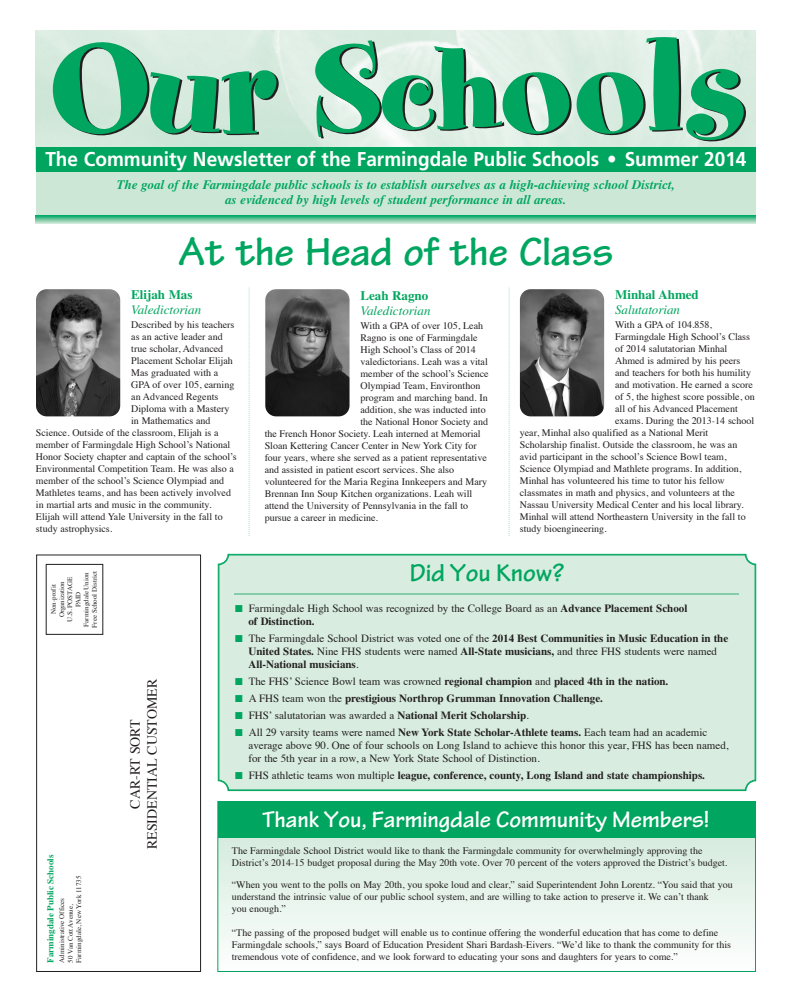
<style>
.page{position:relative;width:792px;height:1008px;background:#fff}
.page>*{position:absolute;margin:0;border:0;box-sizing:border-box;transform-origin:0 0}
.t1{font:140px "Spumoni";color:#00a65f;scale:1.15 1}
.t2{font:700 42px "Tekton Pro";letter-spacing:-.005em;color:#00a65f}
.t3{font:700 26px "Tekton Pro";color:#00a65f}
.t4{font:700 24px "Tekton Pro";color:#fff}
.t5{font:700 20px "Frutiger";color:#fff;scale:.95 1}
.t6{font:14px/16.8px "Times";color:#231f20;text-align:center}
.t7{font:italic 700 13px/15.6px "Times";color:#00a65f;text-align:center}
.t8{font:italic 13px "Times";color:#00a65f}
.t9{font:700 13px "Times";color:#00a65f}
.t10{font:11px/13.2px "Times";color:#231f20}
.t11{font:700 11px "Times";color:#231f20}
.t12{font:10px/12px "Times";color:#231f20}
.t13{font:700 9px "Times";color:#00a65f}
.t14{font:7px/8.4px "Times";color:#231f20}
.t15{font:6.8px/8.2px "Times";color:#231f20;text-align:center}
.s1{color:#00a65f}
.s2{font-weight:700}
.s3{font-weight:400}
</style>
<div class="page">
<div style="left:219px;top:555px;width:536px;height:235px;background:#d8ede0"></div>
<svg style="left:219px;top:837px;width:535px;height:107px"></svg>
<div style="left:217px;top:801px;width:539px;height:171px;border:1px solid #00a65f"></div>
<div style="left:218px;top:802px;width:538px;height:35px;background:#00a65f"></div>
<div style="left:36px;top:554px;width:165px;height:418px;border:1px solid #231f20"></div>
<div style="left:36px;top:170px;width:720px;height:46px;background:#cde7d7"></div>
<svg style="left:36px;top:215px;width:720px;height:9px;background:#6cc79e"></svg>
<div style="left:36px;top:147px;width:720px;height:25px;background:#00a65f"></div>
<div style="left:46px;top:564px;width:57px;height:71px;border:1px solid #231f20"></div>
<img style="left:36px;top:289px;width:84px;height:127px;border-radius:11px">
<img style="left:265px;top:289px;width:85px;height:127px;border-radius:11px">
<img style="left:520px;top:289px;width:84px;height:127px;border-radius:11px">
<hr style="left:235px;top:593px;width:504px;height:2px;background:#86cca8">
<svg style="left:249px;top:288px;width:1px;height:248px"></svg>
<svg style="left:509px;top:288px;width:1px;height:248px"></svg>
<h1 class="t1" style="left:47px;top:-2px;width:610px">Our Schools</h1>
<h3 class="t7" style="left:117px;top:178px;width:560px">The goal of the Farmingdale public schools is to establish ourselves as a high-achieving school District, as evidenced by high levels of student performance in all areas.</h3>
<h3 class="t5" style="left:45px;top:151px;width:740px">The Community Newsletter of the Farmingdale Public Schools • Summer 2014</h3>
<h2 class="t2" style="left:179px;top:237px;width:436px">At the Head of the Class</h2>
<h3 class="t9" style="left:131px;top:291px;width:63px">Elijah Mas</h3>
<h3 class="t8" style="left:131px;top:306px;width:71px">Valedictorian</h3>
<p class="t12" style="left:131px;top:320px;width:105px">Described by his teachers</p>
<p class="t12" style="left:131px;top:332px;width:93px">as an active leader and</p>
<p class="t12" style="left:131px;top:344px;width:94px">true scholar, Advanced</p>
<p class="t12" style="left:131px;top:356px;width:103px">Placement Scholar Elijah</p>
<p class="t12" style="left:131px;top:368px;width:89px">Mas graduated with a</p>
<p class="t12" style="left:131px;top:380px;width:105px">GPA of over 105, earning</p>
<p class="t12" style="left:131px;top:392px;width:89px">an Advanced Regents</p>
<p class="t12" style="left:131px;top:404px;width:100px">Diploma with a Mastery</p>
<p class="t12" style="left:131px;top:416px;width:81px">in Mathematics and</p>
<p class="t12" style="left:36px;top:428px;width:184px">Science. Outside of the classroom, Elijah is a</p>
<p class="t12" style="left:36px;top:440px;width:196px">member of Farmingdale High School’s National</p>
<p class="t12" style="left:36px;top:452px;width:202px">Honor Society chapter and captain of the school’s</p>
<p class="t12" style="left:36px;top:464px;width:200px">Environmental Competition Team. He was also a</p>
<p class="t12" style="left:36px;top:476px;width:190px">member of the school’s Science Olympiad and</p>
<p class="t12" style="left:36px;top:488px;width:197px">Mathletes teams, and has been actively involved</p>
<p class="t12" style="left:36px;top:500px;width:177px">in martial arts and music in the community.</p>
<p class="t12" style="left:36px;top:512px;width:188px">Elijah will attend Yale University in the fall to</p>
<p class="t12" style="left:36px;top:524px;width:78px">study astrophysics.</p>
<h3 class="t9" style="left:361px;top:291px;width:69px">Leah Ragno</h3>
<h3 class="t8" style="left:361px;top:306px;width:71px">Valedictorian</h3>
<p class="t12" style="left:361px;top:320px;width:124px">With a GPA of over 105, Leah</p>
<p class="t12" style="left:361px;top:332px;width:119px">Ragno is one of Farmingdale</p>
<p class="t12" style="left:361px;top:344px;width:117px">High School’s Class of 2014</p>
<p class="t12" style="left:361px;top:356px;width:129px">valedictorians. Leah was a vital</p>
<p class="t12" style="left:361px;top:368px;width:130px">member of the school’s Science</p>
<p class="t12" style="left:361px;top:380px;width:121px">Olympiad Team, Environthon</p>
<p class="t12" style="left:361px;top:392px;width:129px">program and marching band. In</p>
<p class="t12" style="left:361px;top:404px;width:127px">addition, she was inducted into</p>
<p class="t12" style="left:360px;top:416px;width:129px">the National Honor Society and</p>
<p class="t12" style="left:265px;top:428px;width:218px">the French Honor Society. Leah interned at Memorial</p>
<p class="t12" style="left:265px;top:440px;width:214px">Sloan Kettering Cancer Center in New York City for</p>
<p class="t12" style="left:265px;top:452px;width:224px">four years, where she served as a patient representative</p>
<p class="t12" style="left:265px;top:464px;width:191px">and assisted in patient escort services. She also</p>
<p class="t12" style="left:265px;top:476px;width:224px">volunteered for the Maria Regina Innkeepers and Mary</p>
<p class="t12" style="left:265px;top:488px;width:209px">Brennan Inn Soup Kitchen organizations. Leah will</p>
<p class="t12" style="left:265px;top:500px;width:205px">attend the University of Pennsylvania in the fall to</p>
<p class="t12" style="left:265px;top:512px;width:115px">pursue a career in medicine.</p>
<h3 class="t9" style="left:615px;top:290px;width:85px">Minhal Ahmed</h3>
<h3 class="t8" style="left:615px;top:305px;width:66px">Salutatorian</h3>
<p class="t12" style="left:615px;top:319px;width:98px">With a GPA of 104.858,</p>
<p class="t12" style="left:615px;top:331px;width:136px">Farmingdale High School’s Class</p>
<p class="t12" style="left:615px;top:343px;width:114px">of 2014 salutatorian Minhal</p>
<p class="t12" style="left:615px;top:355px;width:127px">Ahmed is admired by his peers</p>
<p class="t12" style="left:615px;top:367px;width:137px">and teachers for both his humility</p>
<p class="t12" style="left:615px;top:379px;width:139px">and motivation. He earned a score</p>
<p class="t12" style="left:615px;top:391px;width:141px">of 5, the highest score possible, on</p>
<p class="t12" style="left:615px;top:403px;width:124px">all of his Advanced Placement</p>
<p class="t12" style="left:615px;top:415px;width:141px">exams. During the 2013-14 school</p>
<p class="t12" style="left:520px;top:427px;width:190px">year, Minhal also qualified as a National Merit</p>
<p class="t12" style="left:520px;top:439px;width:219px">Scholarship finalist. Outside the classroom, he was an</p>
<p class="t12" style="left:520px;top:451px;width:208px">avid participant in the school’s Science Bowl team,</p>
<p class="t12" style="left:520px;top:463px;width:223px">Science Olympiad and Mathlete programs. In addition,</p>
<p class="t12" style="left:520px;top:475px;width:206px">Minhal has volunteered his time to tutor his fellow</p>
<p class="t12" style="left:520px;top:487px;width:217px">classmates in math and physics, and volunteers at the</p>
<p class="t12" style="left:520px;top:499px;width:225px">Nassau University Medical Center and his local library.</p>
<p class="t12" style="left:520px;top:511px;width:227px">Minhal will attend Northeastern University in the fall to</p>
<p class="t12" style="left:520px;top:523px;width:88px">study bioengineering.</p>
<p class="t15" style="left:50px;top:628px;width:58px;rotate:-90deg">Non-profit<br>Organization<br>U.S. POSTAGE<br>PAID<br>Farmingdale Union<br>Free School District</p>
<p class="t13" style="left:47px;top:963px;width:109px;rotate:-90deg">Farmingdale Public Schools</p>
<p class="t14" style="left:58px;top:963px;width:88px;rotate:-90deg">Administrative Offices<br>50 Van Cott Avenue,<br>Farmingdale, New York 11735</p>
<h3 class="t6" style="left:128px;top:849px;width:172px;rotate:-90deg">CAR-RT SORT<br>RESIDENTIAL CUSTOMER</h3>
<h3 class="t3" style="left:410px;top:563px;width:156px">Did You Know?</h3>
<p class="t10" style="left:248px;top:603px;width:440px;text-indent:-13px"><span class="s1">■</span> Farmingdale High School was recognized by the College Board as an <span class="s2">Advance Placement School of Distinction.</span></p>
<p class="t10" style="left:248px;top:633px;width:481px;text-indent:-13px"><span class="s1">■</span> The Farmingdale School District was voted one of the <span class="s2">2014 Best Communities in Music Education in the<br>United States.</span> Nine FHS students were named <span class="s2">All-State musicians,</span> and three FHS students were named<br><span class="s2">All-National musicians</span>.</p>
<p class="t11" style="left:235px;top:678px;width:435px"><span class="s1">■</span> <span class="s3">The FHS’ Science Bowl team was crowned</span> regional champion <span class="s3">and</span> placed 4th in the nation.</p>
<p class="t11" style="left:235px;top:695px;width:369px"><span class="s1">■</span> <span class="s3">A FHS team won the</span> prestigious Northrop Grumman Innovation Challenge.</p>
<p class="t10" style="left:235px;top:710px;width:295px"><span class="s1">■</span> FHS’ salutatorian was awarded a <span class="s2">National Merit Scholarship</span>.</p>
<p class="t10" style="left:249px;top:726px;width:482px;text-indent:-13px"><span class="s1">■</span> All 29 varsity teams were named <span class="s2">New York State Scholar-Athlete teams.</span> Each team had an academic average above 90. One of four schools on Long Island to achieve this honor this year, FHS has been named, for the 5th year in a row, a New York State School of Distinction.</p>
<p class="t11" style="left:235px;top:771px;width:471px"><span class="s1">■</span> <span class="s3">FHS athletic teams won multiple</span> league, conference, county, Long Island and state championships.</p>
<h3 class="t4" style="left:263px;top:811px;width:448px">Thank You, Farmingdale Community Members!</h3>
<p class="t12" style="left:232px;top:845px;width:497px">The Farmingdale School District would like to thank the Farmingdale community for overwhelmingly approving the<br>District’s 2014-15 budget proposal during the May 20th vote. Over 70 percent of the voters approved the District’s budget.</p>
<p class="t12" style="left:232px;top:880px;width:502px">“When you went to the polls on May 20th, you spoke loud and clear,” said Superintendent John Lorentz. “You said that you understand the intrinsic value of our public school system, and are willing to take action to preserve it. We can’t thank<br>you enough.”</p>
<p class="t12" style="left:232px;top:928px;width:501px">“The passing of the proposed budget will enable us to continue offering the wonderful education that has come to define<br>Farmingdale schools,” says Board of Education President Shari Bardash-Eivers. “We’d like to thank the community for this tremendous vote of confidence, and we look forward to educating your sons and daughters for years to come.”</p>
</div>
